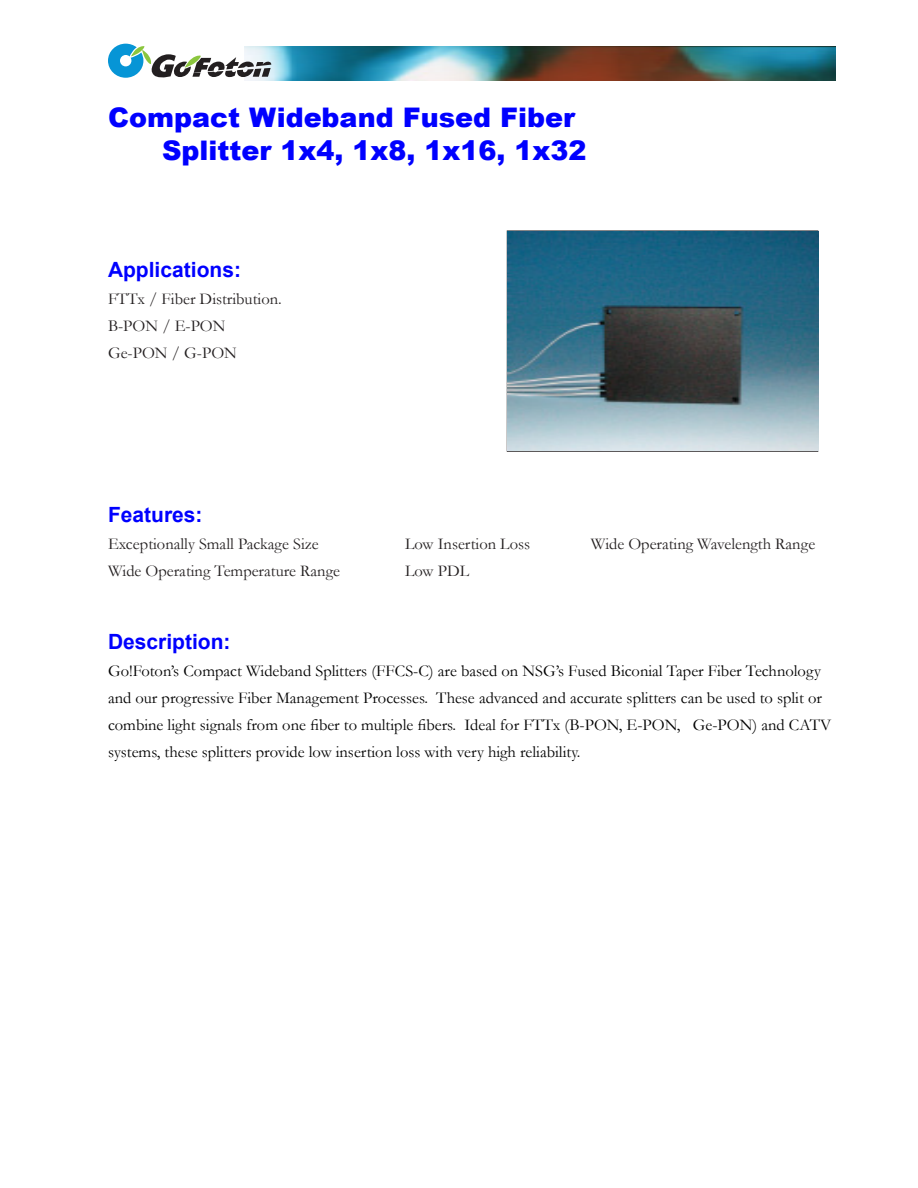
<style>
.page{position:relative;width:918px;height:1188px;background:#fff}
.page>*{position:absolute;margin:0;border:0;box-sizing:border-box;transform-origin:0 0}
.t1{font:900 27px "Arial";color:#00f}
.headings{font:700 21px "Arial";color:#00f}
.t2{font:16.5px/27px "Garamond";color:#000}
.text{font:16.5px "Garamond";color:#231f20}
</style>
<div class="page">
<img style="left:245px;top:46px;width:591px;height:35px">
<svg style="left:108px;top:44px;width:163px;height:34px"></svg>
<img style="left:508px;top:231px;width:310px;height:220px">
<p class="t1" style="left:108px;top:98px;width:469px">Compact Wideband Fused Fiber</p>
<p class="t1" style="left:162px;top:131px;width:426px">Splitter 1x4, 1x8, 1x16, 1x32</p>
<p class="headings" style="left:108px;top:255px;width:135px">Applications:</p>
<p class="text" style="left:108px;top:287px;width:175px">FTTx / Fiber Distribution.</p>
<p class="text" style="left:108px;top:314px;width:119px">B-PON / E-PON</p>
<p class="text" style="left:108px;top:341px;width:130px">Ge-PON / G-PON</p>
<p class="headings" style="left:108px;top:500px;width:96px">Features:</p>
<p class="text" style="left:108px;top:532px;width:212px">Exceptionally Small Package Size</p>
<p class="text" style="left:108px;top:559px;width:234px">Wide Operating Temperature Range</p>
<p class="text" style="left:405px;top:533px;width:127px">Low Insertion Loss</p>
<p class="text" style="left:405px;top:560px;width:66px">Low PDL</p>
<p class="text" style="left:591px;top:533px;width:226px">Wide Operating Wavelength Range</p>
<p class="headings" style="left:108px;top:627px;width:124px">Description:</p>
<p class="t2" style="left:108px;top:656px;width:725px">Go!Foton’s Compact Wideband Splitters (FFCS-C) are based on NSG’s Fused Biconial Taper Fiber Technology and our progressive Fiber Management Processes. These advanced and accurate splitters can be used to split or combine light signals from one fiber to multiple fibers. Ideal for FTTx (B-PON, E-PON, Ge-PON) and CATV systems, these splitters provide low insertion loss with very high reliability.</p>
</div>
